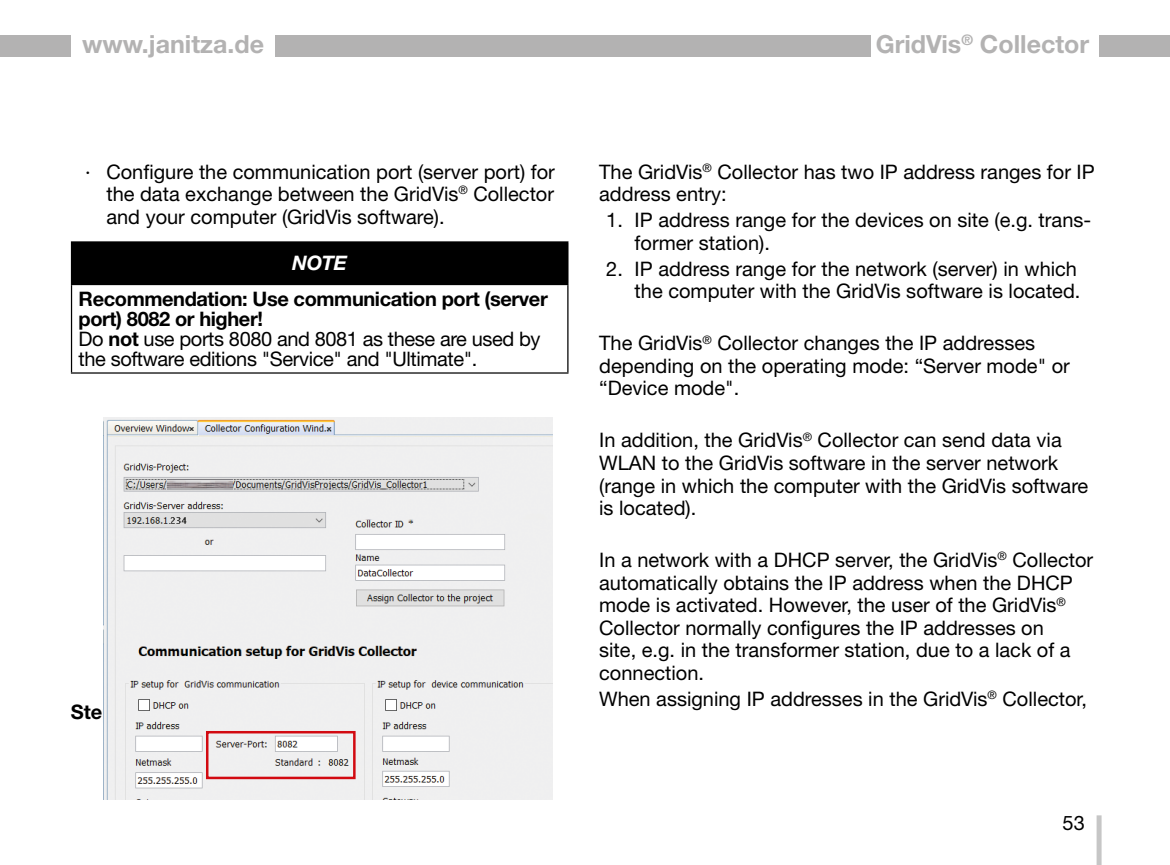
<style>
.page{position:relative;width:1170px;height:865px;background:#fff}
.page>*{position:absolute;margin:0;border:0;box-sizing:border-box;transform-origin:0 0}
.t1{font:700 25px "Helvetica Neue LT Pro";color:#b3b2b2}
.t2{font:20px/22.5px "Helvetica Neue LT Pro";color:#000}
.t3{font:20px/20px "Helvetica Neue LT Pro";letter-spacing:-.02em;color:#000}
.t4{font:700 20px "Helvetica Neue LT Pro";color:#000}
.t5{font:italic 700 20px "Helvetica Neue LT Pro";color:#fff}
.s1{font-weight:700}
</style>
<div class="page">
<div style="left:0;top:35px;width:71px;height:22px;background:#b3b2b2"></div>
<div style="left:275px;top:35px;width:595px;height:22px;background:#b3b2b2"></div>
<div style="left:1098px;top:35px;width:71px;height:22px;background:#b3b2b2"></div>
<div style="left:1096px;top:815px;width:5px;height:50px;background:#c6c6c6"></div>
<div style="left:71px;top:242px;width:497px;height:42px;background:#000"></div>
<hr style="left:71px;top:241px;width:497px;height:1px;background:#000">
<hr style="left:71px;top:284px;width:497px;height:1px;background:#000">
<hr style="left:71px;top:285px;width:1px;height:87px;background:#000">
<hr style="left:567px;top:285px;width:1px;height:87px;background:#000">
<hr style="left:71px;top:372px;width:497px;height:1px;background:#000">
<img style="left:104px;top:418px;width:449px;height:381px">
<div style="left:206px;top:731px;width:149px;height:48px;border:2px solid #d20a11"></div>
<p class="t1" style="left:82px;top:29px;width:183px">www.janitza.de</p>
<p class="t1" style="left:875px;top:29px;width:215px">GridVis<sup>®</sup> Collector</p>
<p class="t2" style="left:106px;top:160px;width:450px;text-align:justify;text-indent:-21px">· Configure the communication port (server port) for the data exchange between the GridVis<sup>®</sup> Collector and your computer (GridVis software).</p>
<p class="t5" style="left:292px;top:251px;width:56px">NOTE</p>
<p class="t3" style="left:79px;top:288px;width:470px"><span class="s1">Recommendation: Use communication port (server port) 8082 or higher!<br></span>Do <span class="s1">not</span> use ports 8080 and 8081 as these are used by the software editions "Service" and "Ultimate".</p>
<p class="t4" style="left:71px;top:700px;width:62px">Step 6</p>
<p class="t2" style="left:599px;top:160px;width:497px">The GridVis<sup>®</sup> Collector has two IP address ranges for IP address entry:</p>
<p class="t2" style="left:634px;top:208px;width:458px;text-indent:-28px">1. IP address range for the devices on site (e.g. trans&shy;former station).</p>
<p class="t2" style="left:606px;top:257px;width:475px;text-align:right">2. IP address range for the network (server) in which the computer with the GridVis software is located.</p>
<p class="t2" style="left:599px;top:331px;width:472px">The GridVis<sup>®</sup> Collector changes the IP addresses depending on the operating mode: “Server mode" or “Device mode".</p>
<p class="t2" style="left:599px;top:428px;width:490px">In addition, the GridVis<sup>®</sup> Collector can send data via WLAN to the GridVis software in the server network (range in which the computer with the GridVis software is located).</p>
<p class="t2" style="left:599px;top:548px;width:495px">In a network with a DHCP server, the GridVis<sup>®</sup> Collector automatically obtains the IP address when the DHCP mode is activated. However, the user of the GridVis<sup>® </sup>Collector normally configures the IP addresses on<br>site, e.g. in the transformer station, due to a lack of a connection.</p>
<p class="t2" style="left:599px;top:687px;width:489px">When assigning IP addresses in the GridVis<sup>®</sup> Collector,</p>
<p class="t2" style="left:1062px;top:810px;width:24px">53</p>
</div>
